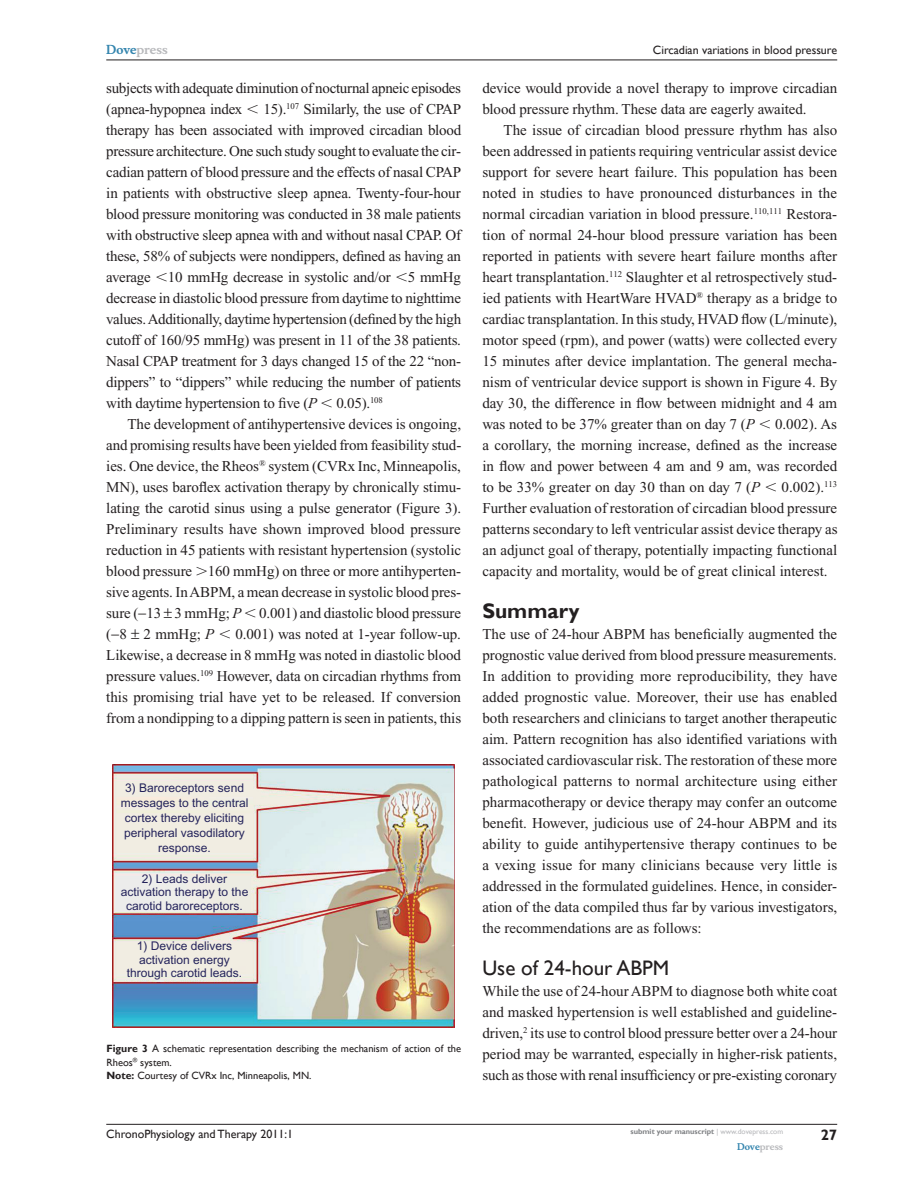
<style>
.page{position:relative;width:918px;height:1188px;background:#fff}
.page>*{position:absolute;margin:0;border:0;box-sizing:border-box;transform-origin:0 0}
.t1{font:21px "Gill Sans";color:#231f20}
.t2{font:700 21px "Gill Sans";color:#231f20}
.t3{font:15px/21px "Times New Roman";letter-spacing:-.005em;color:#231f20;text-align:justify}
.t4{font:700 15px "Gill Sans";color:#231f20}
.t5{font:12px/15px "Arial";color:#24235b;text-align:center}
.t6{font:12px "Gill Sans";color:#231f20}
.t7{font:700 12px "Musee";color:#b8b9bc}
.t8{font:10.5px/13.5px "Gill Sans";color:#231f20}
.t9{font:700 9px "Musee";color:#b8b9bc}
.t10{font:700 7.5px "Gill Sans";color:#808285}
.s1{color:#3485ae}
.s2{font-family:"Mathematical Pi One"}
.s3{font-style:italic}
.s4{font-weight:700}
.s5{font-weight:400;color:#b8b9bc}
</style>
<div class="page">
<hr style="left:106px;top:1124px;width:731px;height:1px;background:#231f20">
<hr style="left:106px;top:60px;width:731px;height:1px;background:#231f20">
<img style="left:113px;top:765px;width:342px;height:262px">
<p class="t7" style="left:106px;top:43px;width:63px"><span class="s1">Dove</span>press</p>
<p class="t3" style="left:106px;top:77px;width:357px">subjects with adequate diminution of nocturnal apneic episodes (apnea-hypopnea index <span class="s2">,</span> 15).<sup>107</sup> Similarly, the use of CPAP therapy has been associated with improved circadian blood pressure architecture. One such study sought to evaluate the cir&shy;cadian pattern of blood pressure and the effects of nasal CPAP in patients with obstructive sleep apnea. Twenty-four-hour blood pressure monitoring was conducted in 38 male patients with obstructive sleep apnea with and without nasal CPAP. Of these, 58% of subjects were nondippers, defined as having an average <span class="s2">,</span>10 mmHg decrease in systolic and/or <span class="s2">,</span>5 mmHg decrease in diastolic blood pressure from daytime to nighttime values. Additionally, daytime hypertension (defined by the high cutoff of 160/95 mmHg) was present in 11 of the 38 patients.<br>Nasal CPAP treatment for 3 days changed 15 of the 22 “non&shy;dippers” to “dippers” while reducing the number of patients with daytime hypertension to five (<span class="s3">P</span> <span class="s2">,</span> 0.05).<sup>108</sup></p>
<p class="t3" style="left:106px;top:413px;width:357px;text-indent:21px">The development of antihypertensive devices is ongoing, and promising results have been yielded from feasibility stud&shy;ies. One device, the Rheos<sup>®</sup> system (CVRx Inc, Minneapolis, MN), uses baroflex activation therapy by chronically stimu&shy;lating the carotid sinus using a pulse generator (Figure 3).<br>Preliminary results have shown improved blood pressure reduction in 45 patients with resistant hypertension (systolic blood pressure <span class="s2">.</span>160 mmHg) on three or more antihyperten&shy;sive agents. In ABPM, a mean decrease in systolic blood pres&shy;sure (−13 3 mmHg; <span class="s3">P</span> <span class="s2">,</span> 0.001) and diastolic blood pressure (−8 2 mmHg; <span class="s3">P</span> <span class="s2">,</span> 0.001) was noted at 1-year follow-up.<br>Likewise, a decrease in 8 mmHg was noted in diastolic blood pressure values.<sup>109</sup> However, data on circadian rhythms from this promising trial have yet to be released. If conversion from a nondipping to a dipping pattern is seen in patients, this</p>
<p class="t5" style="left:121px;top:781px;width:129px">3) Baroreceptors send messages to the central cortex thereby eliciting peripheral vasodilatory response.</p>
<p class="t5" style="left:121px;top:872px;width:129px;line-height:13.5px">2) Leads deliver activation therapy to the carotid baroreceptors.</p>
<p class="t5" style="left:127px;top:940px;width:117px;line-height:13.5px">1) Device delivers activation energy through carotid leads.</p>
<p class="t8" style="left:106px;top:1042px;width:356px"><span class="s4">Figure 3</span> A schematic representation describing the mechanism of action of the<br>Rheos<sup>®</sup> system.<br><span class="s4">Note:</span> Courtesy of CVRx Inc, Minneapolis, MN.</p>
<p class="t6" style="left:653px;top:43px;width:186px">Circadian variations in blood pressure</p>
<p class="t3" style="left:482px;top:77px;width:356px">device would provide a novel therapy to improve circadian blood pressure rhythm. These data are eagerly awaited.</p>
<p class="t3" style="left:482px;top:119px;width:357px;text-indent:21px">The issue of circadian blood pressure rhythm has also been addressed in patients requiring ventricular assist device support for severe heart failure. This population has been noted in studies to have pronounced disturbances in the normal circadian variation in blood pressure.<sup>110,111</sup> Restora&shy;tion of normal 24-hour blood pressure variation has been reported in patients with severe heart failure months after heart transplantation.<sup>112</sup> Slaughter et al retrospectively stud&shy;ied patients with HeartWare HVAD<sup>®</sup> therapy as a bridge to cardiac transplantation. In this study, HVAD flow (L/minute), motor speed (rpm), and power (watts) were collected every 15 minutes after device implantation. The general mecha&shy;nism of ventricular device support is shown in Figure 4. By day 30, the difference in flow between midnight and 4 am was noted to be 37% greater than on day 7 (<span class="s3">P</span> <span class="s2">,</span> 0.002). As a corollary, the morning increase, defined as the increase in flow and power between 4 am and 9 am, was recorded to be 33% greater on day 30 than on day 7 (<span class="s3">P</span> <span class="s2">,</span> 0.002).<sup>113<br></sup>Further evaluation of restoration of circadian blood pressure patterns secondary to left ventricular assist device therapy as an adjunct goal of therapy, potentially impacting functional capacity and mortality, would be of great clinical interest.</p>
<h1 class="t2" style="left:482px;top:598px;width:99px">Summary</h1>
<p class="t3" style="left:482px;top:623px;width:357px">The use of 24-hour ABPM has beneficially augmented the prognostic value derived from blood pressure measurements.<br>In addition to providing more reproducibility, they have added prognostic value. Moreover, their use has enabled both researchers and clinicians to target another therapeutic aim. Pattern recognition has also identified variations with associated cardiovascular risk. The restoration of these more pathological patterns to normal architecture using either pharmacotherapy or device therapy may confer an outcome benefit. However, judicious use of 24-hour ABPM and its ability to guide antihypertensive therapy continues to be a vexing issue for many clinicians because very little is addressed in the formulated guidelines. Hence, in consider&shy;ation of the data compiled thus far by various investigators, the recommendations are as follows:</p>
<h1 class="t1" style="left:482px;top:955px;width:188px">Use of 24-hour ABPM</h1>
<p class="t3" style="left:482px;top:980px;width:356px">While the use of 24-hour ABPM to diagnose both white coat and masked hypertension is well established and guideline&shy;driven,<sup>2</sup> its use to control blood pressure better over a 24-hour period may be warranted, especially in higher-risk patients, such as those with renal insufficiency or pre-existing coronary</p>
<p class="t6" style="left:106px;top:1127px;width:188px">ChronoPhysiology and Therapy 2011:1</p>
<p class="t10" style="left:631px;top:1127px;width:154px">submit your manuscript <span class="s5">| www.dovepress.com</span></p>
<p class="t9" style="left:737px;top:1141px;width:48px"><span class="s1">Dove</span>press</p>
<p class="t4" style="left:821px;top:1126px;width:18px">27</p>
</div>
